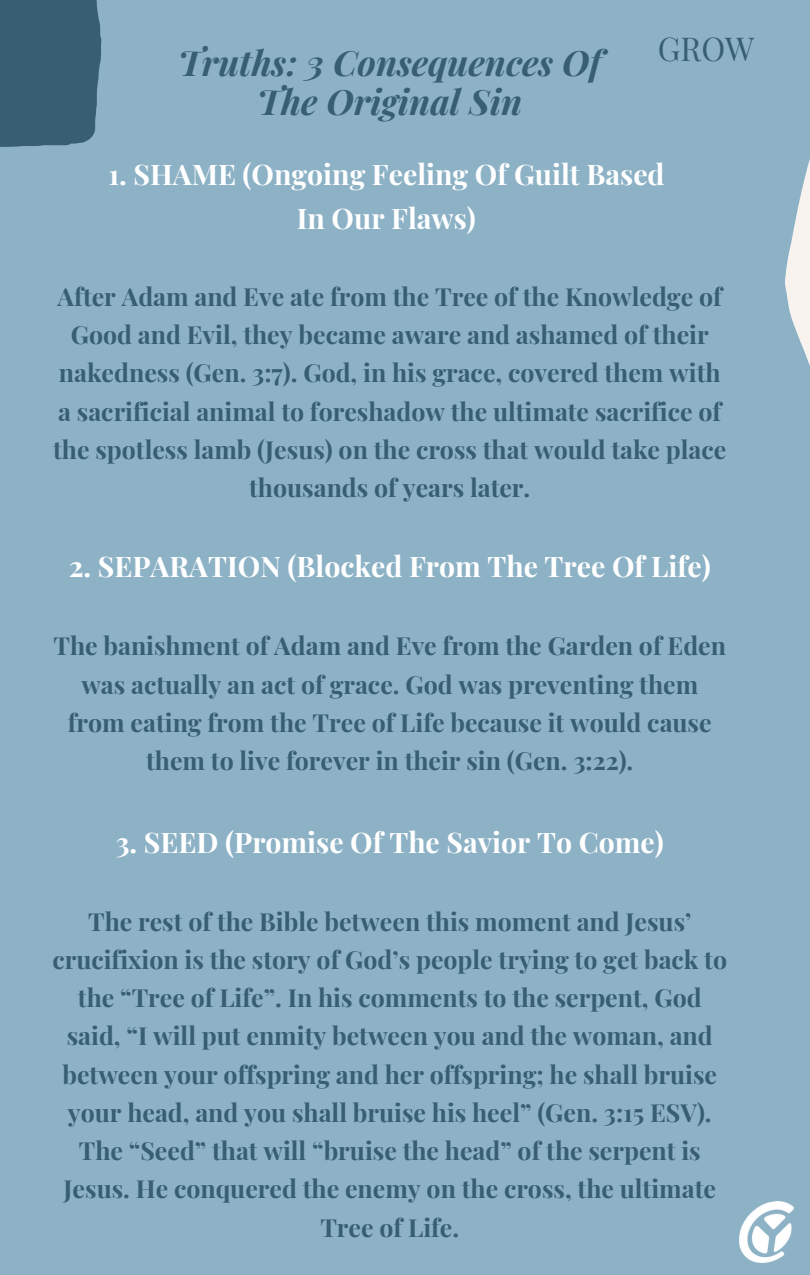
<style>
.page{position:relative;width:810px;height:1275px;background:#8db2c6}
.page>*{position:absolute;margin:0;border:0;box-sizing:border-box;transform-origin:0 0}
.t1{font:italic 700 35px/39.4px "Playfair Display";color:#385e72;text-align:center}
.t2{font:32.2px "Playfair Display";color:#385e72}
.t3{font:700 28.4px/43.5px "Playfair Display";color:#fff;text-align:center}
.t4{font:700 24.9px/38.2px "Playfair Display";color:#385e72;text-align:center}
</style>
<div class="page">
<img style="left:739px;top:1201px;width:54px;height:62px">
<div style="left:0;top:0;width:102px;height:147px;background:#385e72"></div>
<svg style="left:785px;top:159px;width:25px;height:207px"></svg>
<h1 class="t1" style="left:178px;top:41px;width:425px">Truths: 3 Consequences Of<br>The Original Sin</h1>
<p class="t2" style="left:658px;top:26px;width:98px">GROW</p>
<p class="t3" style="left:108px;top:152px;width:558px">1. SHAME (Ongoing Feeling Of Guilt Based<br>In Our Flaws)</p>
<p class="t4" style="left:53px;top:276px;width:675px">After Adam and Eve ate from the Tree of the Knowledge of Good and Evil, they became aware and ashamed of their nakedness (Gen. 3:7). God, in his grace, covered them with a sacrificial animal to foreshadow the ultimate sacrifice of the spotless lamb (Jesus) on the cross that would take place thousands of years later.</p>
<p class="t3" style="left:69px;top:544px;width:644px">2. SEPARATION (Blocked From The Tree Of Life)</p>
<p class="t4" style="left:53px;top:626px;width:674px">The banishment of Adam and Eve from the Garden of Eden was actually an act of grace. God was preventing them from eating from the Tree of Life because it would cause them to live forever in their sin (Gen. 3:22).</p>
<p class="t3" style="left:116px;top:820px;width:549px">3. SEED (Promise Of The Savior To Come)</p>
<p class="t4" style="left:52px;top:901px;width:676px">The rest of the Bible between this moment and Jesus’ crucifixion is the story of God’s people trying to get back to the “Tree of Life”. In his comments to the serpent, God said, “I will put enmity between you and the woman, and between your offspring and her offspring; he shall bruise your head, and you shall bruise his heel” (Gen. 3:15 ESV).<br>The “Seed” that will “bruise the head” of the serpent is Jesus. He conquered the enemy on the cross, the ultimate Tree of Life.</p>
</div>
